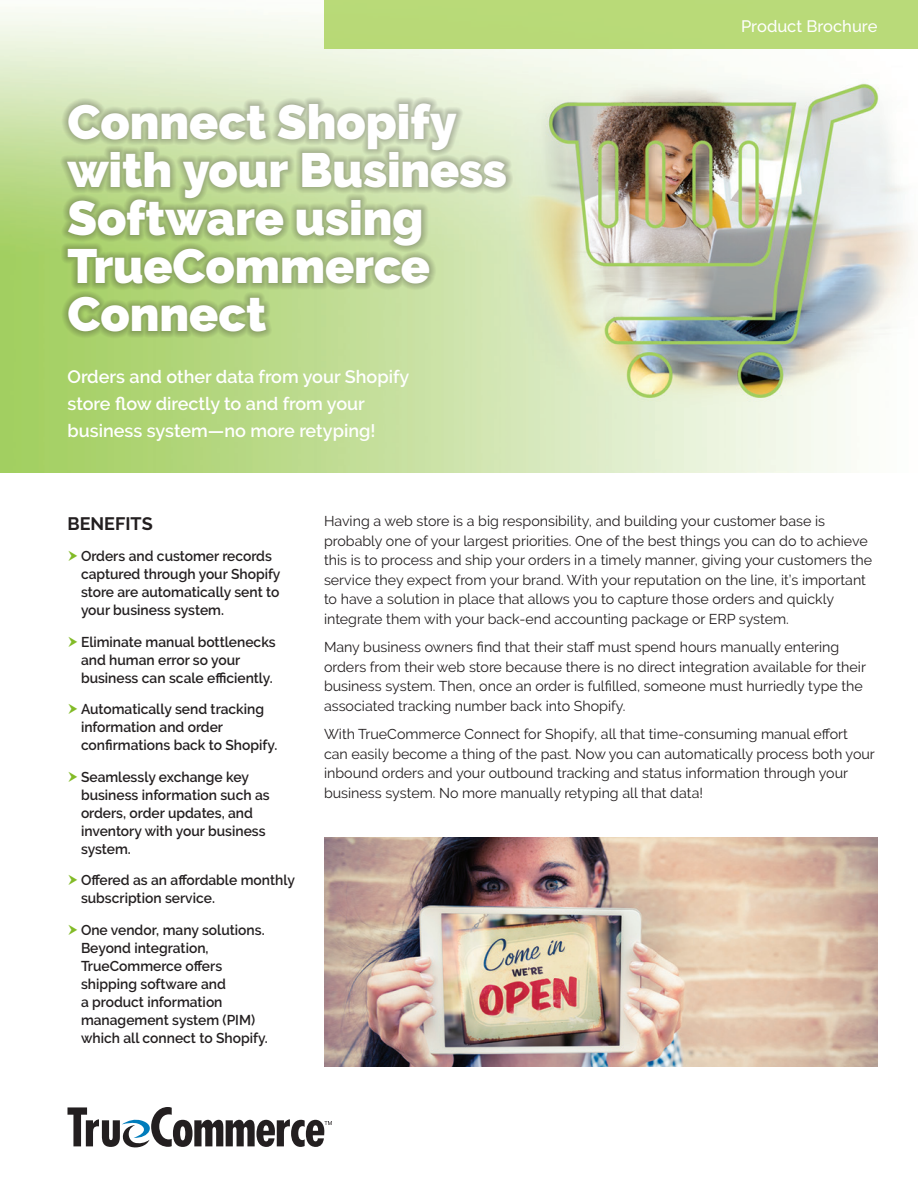
<style>
.page{position:relative;width:918px;height:1188px;background:#fff}
.page>*{position:absolute;margin:0;border:0;box-sizing:border-box;transform-origin:0 0}
.t1{font:900 48px/48px "Raleway";color:#fff}
.t2{font:600 18px/27px "Raleway";color:#fff}
.t3{font:700 18px "Raleway";color:#231f20}
.t4{font:500 16.5px "Raleway";color:#fff}
.Body{font:14.25px/19.5px "Raleway";color:#231f20}
.t5{font:600 14.25px/18px "Raleway";color:#231f20}
</style>
<div class="page">
<img style="left:0;top:7px;width:915px;height:465px">
<div style="left:61px;top:97px;width:452px;height:241px;background:#231f20;opacity:.5"></div>
<div style="left:324px;top:0;width:594px;height:50px;background:#b9da78"></div>
<svg style="left:67px;top:1107px;width:265px;height:40px"></svg>
<img style="left:324px;top:837px;width:554px;height:229px">
<p class="t1" style="left:68px;top:99px;width:441px">Connect Shopify with your Business<br>Software using<br>TrueCommerce<br>Connect</p>
<p class="t2" style="left:68px;top:363px;width:343px">Orders and other data from your Shopify store flow directly to and from your business system—no more retyping!</p>
<p class="t4" style="left:741px;top:16px;width:138px">Product Brochure</p>
<p class="t3" style="left:68px;top:513px;width:87px">BENEFITS</p>
<p class="t5" style="left:81px;top:547px;width:201px">Orders and customer records captured through your Shopify store are automatically sent to your business system.</p>
<p class="t5" style="left:81px;top:633px;width:196px">Eliminate manual bottlenecks and human error so your business can scale efficiently.</p>
<p class="t5" style="left:81px;top:700px;width:198px">Automatically send tracking information and order confirmations back to Shopify.</p>
<p class="t5" style="left:81px;top:768px;width:190px">Seamlessly exchange key business information such as orders, order updates, and inventory with your business system.</p>
<p class="t5" style="left:81px;top:871px;width:215px">Offered as an affordable monthly subscription service.</p>
<p class="t5" style="left:81px;top:921px;width:188px">One vendor, many solutions.<br>Beyond integration,<br>TrueCommerce offers shipping software and<br>a product information management system (PIM) which all connect to Shopify.</p>
<p class="Body" style="left:324px;top:512px;width:550px">Having a web store is a big responsibility, and building your customer base is probably one of your largest priorities. One of the best things you can do to achieve this is to process and ship your orders in a timely manner, giving your customers the service they expect from your brand. With your reputation on the line, it’s important to have a solution in place that allows you to capture those orders and quickly integrate them with your back-end accounting package or ERP system.</p>
<p class="Body" style="left:324px;top:638px;width:544px">Many business owners find that their staff must spend hours manually entering orders from their web store because there is no direct integration available for their business system. Then, once an order is fulfilled, someone must hurriedly type the associated tracking number back into Shopify.</p>
<p class="Body" style="left:324px;top:725px;width:552px">With TrueCommerce Connect for Shopify, all that time-consuming manual effort can easily become a thing of the past. Now you can automatically process both your inbound orders and your outbound tracking and status information through your business system. No more manually retyping all that data!</p>
</div>
